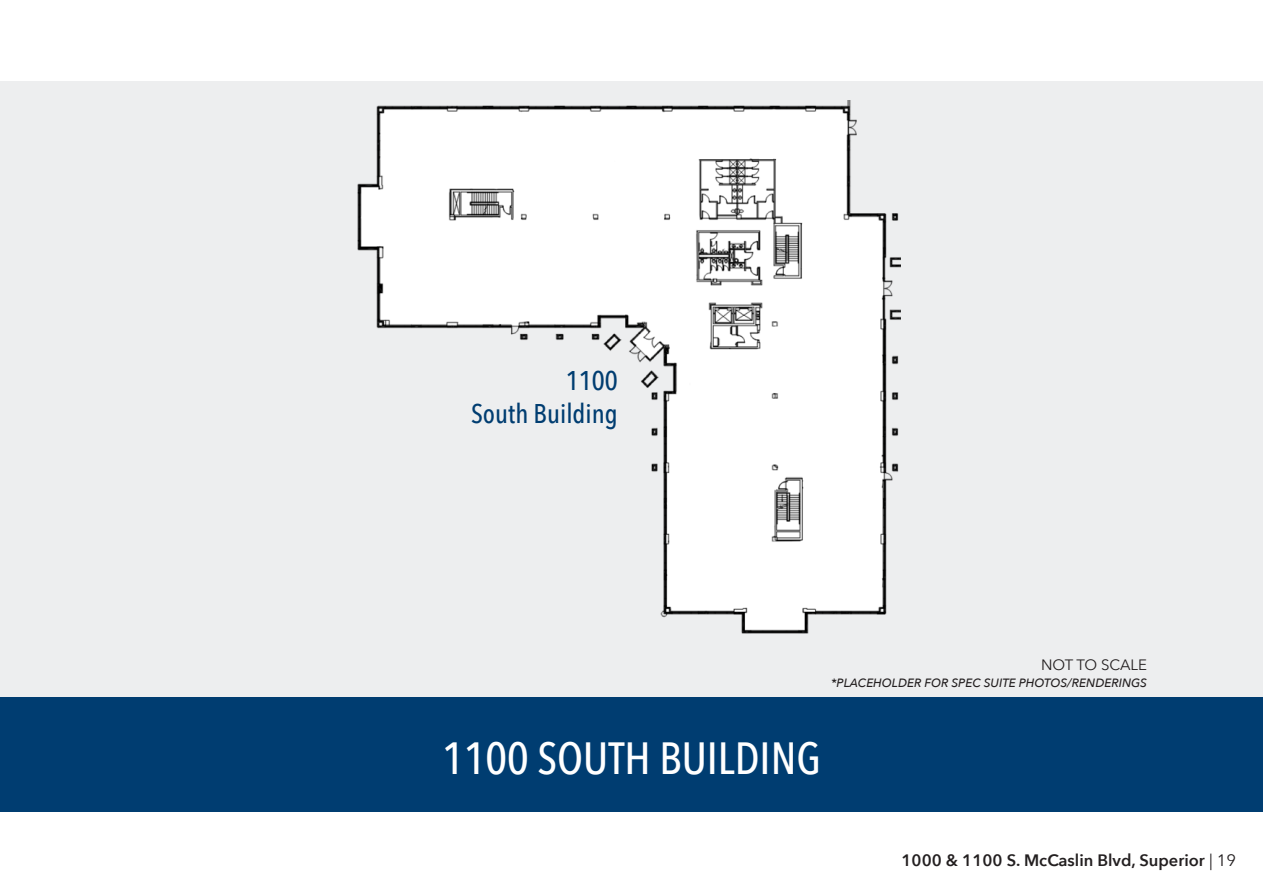
<style>
.page{position:relative;width:1263px;height:893px;background:#fff}
.page>*{position:absolute;margin:0;border:0;box-sizing:border-box;transform-origin:0 0}
.t1{font:500 45px "Avenir Next Condensed";color:#fff}
.t2{font:500 27px/32.4px "Avenir Next Condensed";color:#003d71;text-align:right}
.t3{font:600 16.5px "Avenir Next";color:#231f20}
.t4{font:15px "Avenir Next";color:#231f20}
.t5{font:italic 500 12px "Avenir Next";color:#231f20}
.s1{font-weight:400}
</style>
<div class="page">
<div style="left:0;top:81px;width:1263px;height:731px;background:#edeeef"></div>
<div style="left:0;top:697px;width:1263px;height:115px;background:#003d71"></div>
<img style="left:357px;top:100px;width:543px;height:534px">
<p class="t2" style="left:471px;top:365px;width:148px">1100<br>South Building</p>
<p class="t4" style="left:1041px;top:652px;width:108px">NOT TO SCALE</p>
<p class="t5" style="left:831px;top:673px;width:317px">*PLACEHOLDER FOR SPEC SUITE PHOTOS/RENDERINGS</p>
<p class="t1" style="left:442px;top:731px;width:380px">1100 SOUTH BUILDING</p>
<h3 class="t3" style="left:901px;top:846px;width:336px">1000 &amp; 1100 S. McCaslin Blvd, Superior <span class="s1">| 19</span></h3>
</div>
